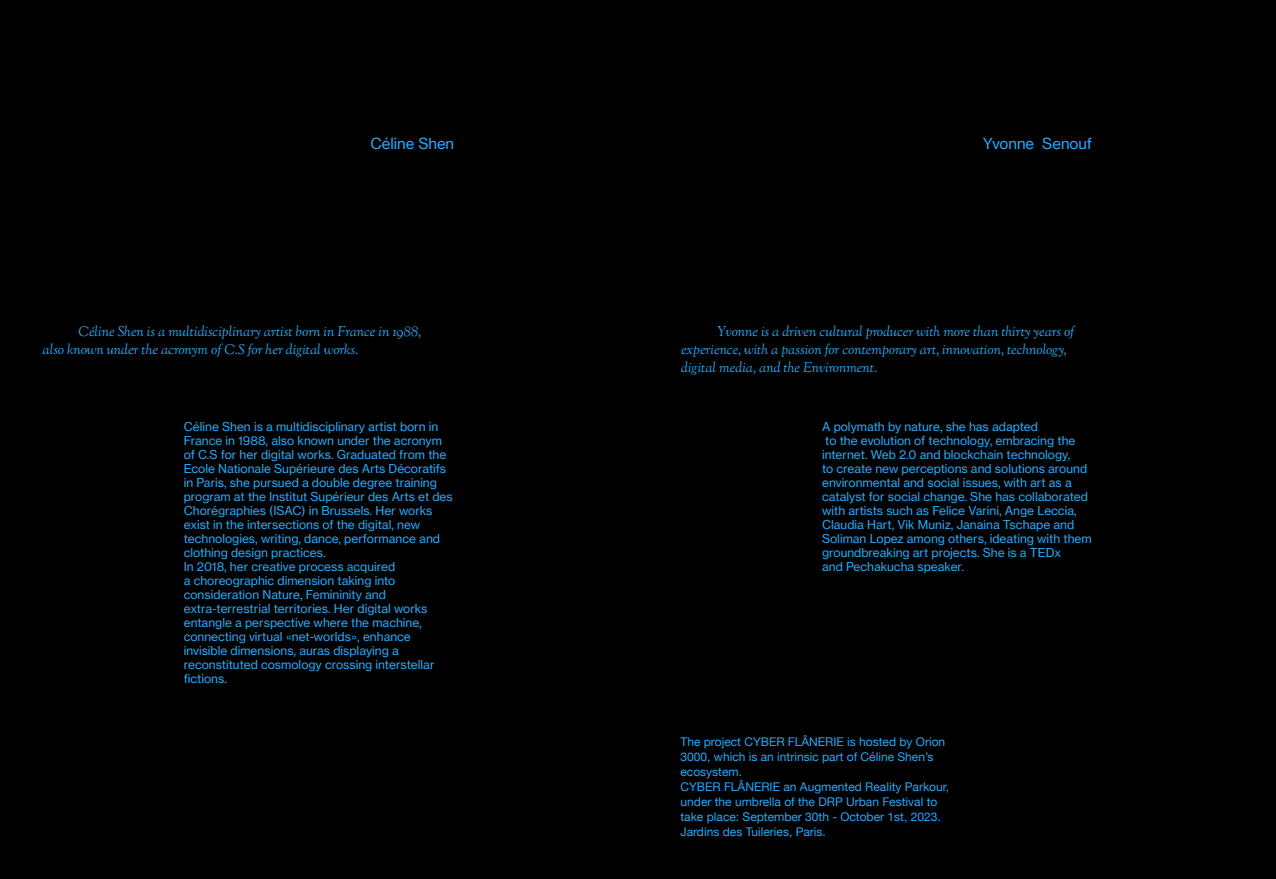
<style>
.page{position:relative;width:1276px;height:879px;background:#000}
.page>*{position:absolute;margin:0;border:0;box-sizing:border-box;transform-origin:0 0}
.t1{font:15px "N Haas Grotesk TX Pro 55 Rg";color:#26aafc}
.t2{font:italic 14px/18px "Sorts Mill Goudy";color:#26aafc}
.t3{font:12px/14px "N Haas Grotesk TX Pro 55 Rg";color:#26aafc}
.t4{font:12px/15px "Helvetica Neue";color:#26aafc}
</style>
<div class="page">
<p class="t1" style="left:370px;top:135px;width:85px">Céline Shen</p>
<p class="t1" style="left:983px;top:135px;width:111px">Yvonne Senouf</p>
<p class="t2" style="left:43px;top:323px;width:380px;text-indent:36px">Céline Shen is a multidisciplinary artist born in France in 1988, also known under the acronym of C.S for her digital works.</p>
<p class="t2" style="left:681px;top:323px;width:395px;text-indent:36px">Yvonne is a driven cultural producer with more than thirty years of experience, with a passion for contemporary art, innovation, technology, digital media, and the Environment.</p>
<p class="t3" style="left:184px;top:419px;width:270px">Céline Shen is a multidisciplinary artist born in France in 1988, also known under the acronym of C.S for her digital works. Graduated from the Ecole Nationale Supérieure des Arts Décoratifs in Paris, she pursued a double degree training program at the Institut Supérieur des Arts et des Chorégraphies (ISAC) in Brussels. Her works exist in the intersections of the digital, new technologies, writing, dance, performance and clothing design practices.<br>In 2018, her creative process acquired<br>a choreographic dimension taking into consideration Nature, Femininity and extra-terrestrial territories. Her digital works entangle a perspective where the machine, connecting virtual «net-worlds», enhance invisible dimensions, auras displaying a reconstituted cosmology crossing interstellar fictions.</p>
<p class="t3" style="left:822px;top:419px;width:271px">A polymath by nature, she has adapted<br>to the evolution of technology, embracing the internet. Web 2.0 and blockchain technology,<br>to create new perceptions and solutions around environmental and social issues, with art as a catalyst for social change. She has collaborated with artists such as Felice Varini, Ange Leccia, Claudia Hart, Vik Muniz, Janaina Tschape and Soliman Lopez among others, ideating with them groundbreaking art projects. She is a TEDx<br>and Pechakucha speaker.</p>
<p class="t4" style="left:680px;top:734px;width:270px">The project CYBER FLÂNERIE is hosted by Orion 3000, which is an intrinsic part of Céline Shen’s ecosystem.<br>CYBER FLÂNERIE an Augmented Reality Parkour, under the umbrella of the DRP Urban Festival to take place: September 30th - October 1st, 2023.<br>Jardins des Tuileries, Paris.</p>
</div>
